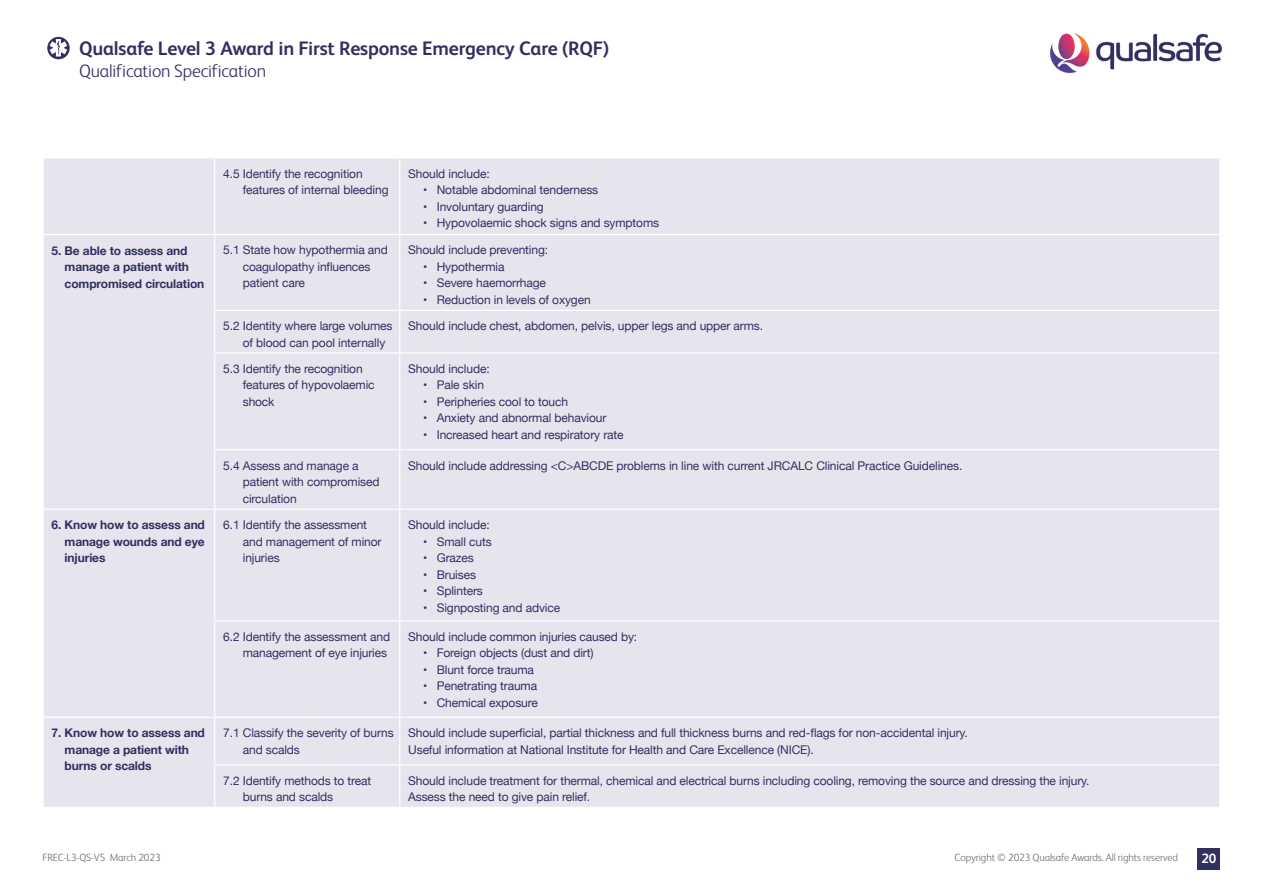
<style>
.page{position:relative;width:1263px;height:893px;background:#fff}
.page>*{position:absolute;margin:0;border:0;box-sizing:border-box;transform-origin:0 0}
.t1{font:700 19.5px "FS Albert Pro";letter-spacing:-.01em;color:#313061}
.t2{font:300 18px "FS Albert Pro";letter-spacing:-.01em;color:#313061}
.t3{font:700 13.5px "FS Albert Pro";color:#fff}
.Table_Text_Blue{font:12px/16.5px "Helvetica Neue";letter-spacing:-.01em;color:#313061}
.appendix_table{font:700 12px/16.5px "Helvetica Neue";letter-spacing:-.01em;color:#313061}
.t4{font:300 10.5px "FS Albert Pro";letter-spacing:-.01em;color:#706f6f}
</style>
<div class="page">
<div style="left:1197px;top:848px;width:23px;height:22px;background:#313061"></div>
<img style="left:1050px;top:33px;width:172px;height:41px">
<svg style="left:46px;top:36px;width:25px;height:24px"></svg>
<div style="left:45px;top:35px;width:26px;height:26px;border:2px solid #fff;border-radius:50%"></div>
<svg style="left:50px;top:39px;width:17px;height:18px"></svg>
<div style="left:44px;top:159px;width:1175px;height:648px;background:#e7e4ed"></div>
<hr style="left:214px;top:159px;width:1px;height:75px;background:#fff">
<hr style="left:399px;top:159px;width:1px;height:75px;background:#fff">
<hr style="left:43px;top:234px;width:172px;height:1px;background:#fff">
<hr style="left:215px;top:234px;width:185px;height:1px;background:#fff">
<hr style="left:214px;top:235px;width:1px;height:75px;background:#fff">
<hr style="left:400px;top:234px;width:820px;height:1px;background:#fff">
<hr style="left:399px;top:235px;width:1px;height:75px;background:#fff">
<hr style="left:214px;top:310px;width:186px;height:1px;background:#fff">
<hr style="left:214px;top:311px;width:1px;height:41px;background:#fff">
<hr style="left:400px;top:310px;width:820px;height:1px;background:#fff">
<hr style="left:399px;top:311px;width:1px;height:41px;background:#fff">
<hr style="left:214px;top:352px;width:186px;height:1px;background:#fff">
<hr style="left:214px;top:353px;width:1px;height:96px;background:#fff">
<hr style="left:400px;top:352px;width:820px;height:1px;background:#fff">
<hr style="left:399px;top:353px;width:1px;height:96px;background:#fff">
<hr style="left:214px;top:449px;width:186px;height:1px;background:#fff">
<hr style="left:214px;top:450px;width:1px;height:59px;background:#fff">
<hr style="left:400px;top:449px;width:820px;height:1px;background:#fff">
<hr style="left:399px;top:450px;width:1px;height:59px;background:#fff">
<hr style="left:43px;top:509px;width:172px;height:1px;background:#fff">
<hr style="left:215px;top:509px;width:185px;height:1px;background:#fff">
<hr style="left:214px;top:510px;width:1px;height:110px;background:#fff">
<hr style="left:400px;top:509px;width:820px;height:1px;background:#fff">
<hr style="left:399px;top:510px;width:1px;height:110px;background:#fff">
<hr style="left:214px;top:620px;width:186px;height:1px;background:#fff">
<hr style="left:214px;top:621px;width:1px;height:96px;background:#fff">
<hr style="left:400px;top:620px;width:820px;height:1px;background:#fff">
<hr style="left:399px;top:621px;width:1px;height:96px;background:#fff">
<hr style="left:43px;top:717px;width:172px;height:1px;background:#fff">
<hr style="left:215px;top:717px;width:185px;height:1px;background:#fff">
<hr style="left:214px;top:718px;width:1px;height:46px;background:#fff">
<hr style="left:400px;top:717px;width:820px;height:1px;background:#fff">
<hr style="left:399px;top:718px;width:1px;height:46px;background:#fff">
<hr style="left:214px;top:764px;width:186px;height:1px;background:#fff">
<hr style="left:214px;top:765px;width:1px;height:42px;background:#fff">
<hr style="left:400px;top:764px;width:820px;height:1px;background:#fff">
<hr style="left:399px;top:765px;width:1px;height:42px;background:#fff">
<h1 class="t1" style="left:79px;top:35px;width:531px">Qualsafe Level 3 Award in First Response Emergency Care (RQF)</h1>
<h2 class="t2" style="left:79px;top:59px;width:188px">Qualification Specification</h2>
<p class="Table_Text_Blue" style="left:243px;top:166px;width:147px;text-indent:-20px">4.5 Identify the recognition features of internal bleeding</p>
<p class="Table_Text_Blue" style="left:408px;top:166px;width:83px">Should include:</p>
<p class="Table_Text_Blue" style="left:423px;top:183px;width:176px">• Notable abdominal tenderness</p>
<p class="Table_Text_Blue" style="left:423px;top:199px;width:122px">• Involuntary guarding</p>
<p class="Table_Text_Blue" style="left:423px;top:216px;width:237px">• Hypovolaemic shock signs and symptoms</p>
<p class="appendix_table" style="left:65px;top:242px;width:141px;text-indent:-13px">5. Be able to assess and manage a patient with compromised circulation</p>
<p class="Table_Text_Blue" style="left:243px;top:243px;width:147px;text-indent:-20px">5.1 State how hypothermia and coagulopathy influences patient care</p>
<p class="Table_Text_Blue" style="left:408px;top:243px;width:141px">Should include preventing:</p>
<p class="Table_Text_Blue" style="left:423px;top:259px;width:83px">• Hypothermia</p>
<p class="Table_Text_Blue" style="left:423px;top:276px;width:124px">• Severe haemorrhage</p>
<p class="Table_Text_Blue" style="left:423px;top:292px;width:169px">• Reduction in levels of oxygen</p>
<p class="Table_Text_Blue" style="left:243px;top:318px;width:151px;text-indent:-20px">5.2 Identity where large volumes of blood can pool internally</p>
<p class="Table_Text_Blue" style="left:408px;top:318px;width:356px">Should include chest, abdomen, pelvis, upper legs and upper arms.</p>
<p class="Table_Text_Blue" style="left:243px;top:361px;width:133px;text-indent:-20px">5.3 Identify the recognition features of hypovolaemic shock</p>
<p class="Table_Text_Blue" style="left:408px;top:361px;width:83px">Should include:</p>
<p class="Table_Text_Blue" style="left:423px;top:377px;width:62px">• Pale skin</p>
<p class="Table_Text_Blue" style="left:423px;top:394px;width:146px">• Peripheries cool to touch</p>
<p class="Table_Text_Blue" style="left:423px;top:410px;width:185px">• Anxiety and abnormal behaviour</p>
<p class="Table_Text_Blue" style="left:423px;top:427px;width:202px">• Increased heart and respiratory rate</p>
<p class="Table_Text_Blue" style="left:243px;top:458px;width:138px;text-indent:-20px">5.4 Assess and manage a patient with compromised circulation</p>
<p class="Table_Text_Blue" style="left:408px;top:458px;width:556px">Should include addressing &lt;C&gt;ABCDE problems in line with current JRCALC Clinical Practice Guidelines.</p>
<p class="appendix_table" style="left:65px;top:517px;width:142px;text-align:justify;text-indent:-13px">6. Know how to assess and manage wounds and eye injuries</p>
<p class="Table_Text_Blue" style="left:243px;top:517px;width:140px;text-indent:-20px">6.1 Identify the assessment and management of minor injuries</p>
<p class="Table_Text_Blue" style="left:408px;top:517px;width:83px">Should include:</p>
<p class="Table_Text_Blue" style="left:423px;top:534px;width:70px">• Small cuts</p>
<p class="Table_Text_Blue" style="left:423px;top:550px;width:52px">• Grazes</p>
<p class="Table_Text_Blue" style="left:423px;top:567px;width:54px">• Bruises</p>
<p class="Table_Text_Blue" style="left:423px;top:583px;width:61px">• Splinters</p>
<p class="Table_Text_Blue" style="left:423px;top:600px;width:139px">• Signposting and advice</p>
<p class="Table_Text_Blue" style="left:223px;top:629px;width:168px;text-align:right">6.2 Identify the assessment and management of eye injuries</p>
<p class="Table_Text_Blue" style="left:408px;top:629px;width:231px">Should include common injuries caused by:</p>
<p class="Table_Text_Blue" style="left:423px;top:645px;width:172px">• Foreign objects (dust and dirt)</p>
<p class="Table_Text_Blue" style="left:423px;top:662px;width:112px">• Blunt force trauma</p>
<p class="Table_Text_Blue" style="left:423px;top:678px;width:115px">• Penetrating trauma</p>
<p class="Table_Text_Blue" style="left:423px;top:695px;width:116px">• Chemical exposure</p>
<p class="appendix_table" style="left:65px;top:725px;width:142px;text-indent:-13px">7. Know how to assess and manage a patient with burns or scalds</p>
<p class="Table_Text_Blue" style="left:243px;top:725px;width:152px;text-indent:-20px">7.1 Classify the severity of burns and scalds</p>
<p class="Table_Text_Blue" style="left:408px;top:725px;width:561px">Should include superficial, partial thickness and full thickness burns and red-flags for non-accidental injury.</p>
<p class="Table_Text_Blue" style="left:408px;top:742px;width:407px">Useful information at National Institute for Health and Care Excellence (NICE).</p>
<p class="Table_Text_Blue" style="left:243px;top:773px;width:130px;text-indent:-20px">7.2 Identify methods to treat burns and scalds</p>
<p class="Table_Text_Blue" style="left:408px;top:773px;width:683px">Should include treatment for thermal, chemical and electrical burns including cooling, removing the source and dressing the injury.</p>
<p class="Table_Text_Blue" style="left:408px;top:789px;width:184px">Assess the need to give pain relief.</p>
<p class="t4" style="left:43px;top:850px;width:120px">FREC-L3-QS-V5 March 2023</p>
<p class="t4" style="left:955px;top:850px;width:225px">Copyright © 2023 Qualsafe Awards. All rights reserved</p>
<p class="t3" style="left:1201px;top:849px;width:17px">20</p>
</div>
